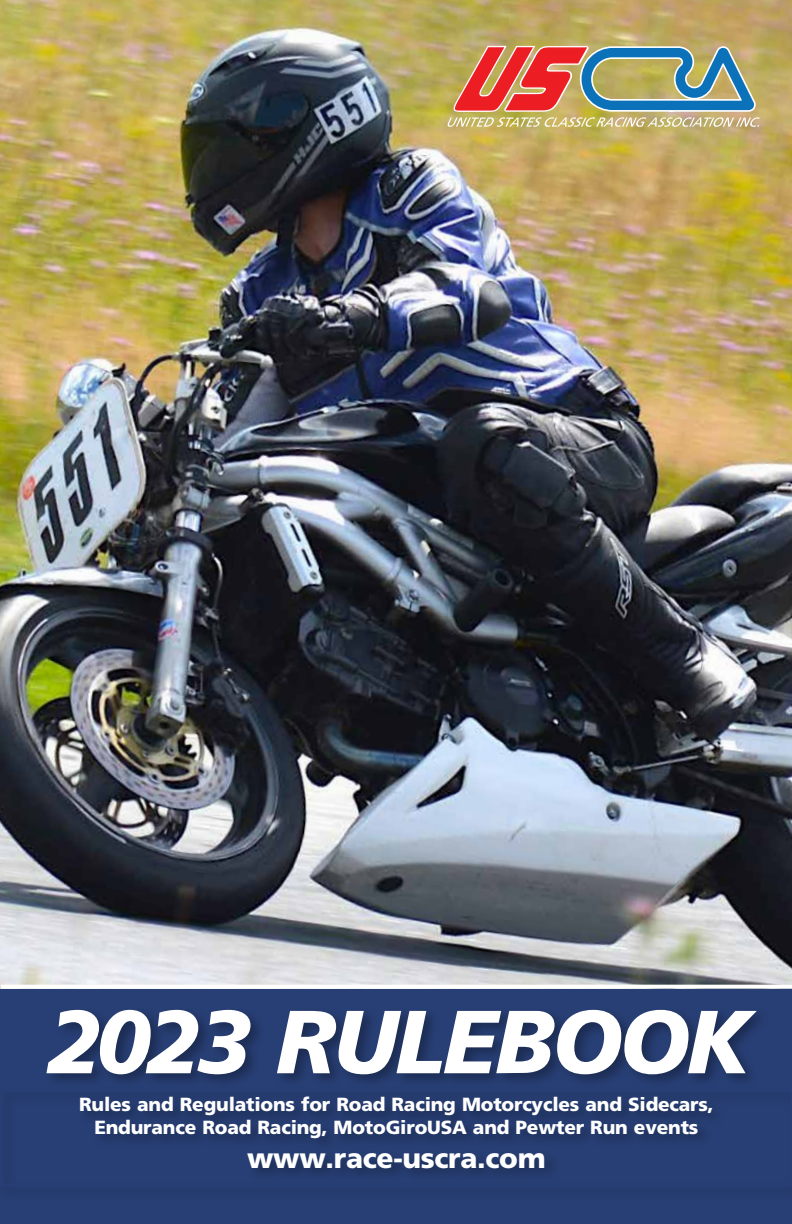
<style>
.page{position:relative;width:792px;height:1224px;background:#fff}
.page>*{position:absolute;margin:0;border:0;box-sizing:border-box;transform-origin:0 0}
.t1{font:italic 900 89.4px "Frutiger LT Std";letter-spacing:-.025em;color:#fff}
.t2{font:900 28px "Frutiger LT Std";letter-spacing:-.01em;color:#fff}
.t3{font:900 19px/22.8px "Frutiger LT Std";letter-spacing:-.01em;color:#fff;text-align:center}
</style>
<div class="page">
<div style="left:1px;top:938px;width:791px;height:286px;background:#283f75"></div>
<div style="left:0;top:1007px;width:792px;height:195px;background:#000;opacity:.3"></div>
<img style="left:1px;top:0;width:791px;height:985px">
<hr style="left:1px;top:985px;width:791px;height:4px;background:#fff">
<svg style="left:448px;top:46px;width:312px;height:81px;background:#b29379"></svg>
<h1 class="t1" style="left:46px;top:989px;width:706px">2023 RULEBOOK</h1>
<p class="t3" style="left:79px;top:1093px;width:636px">Rules and Regulations for Road Racing Motorcycles and Sidecars,<br>Endurance Road Racing, MotoGiroUSA and Pewter Run events</p>
<h2 class="t2" style="left:247px;top:1141px;width:300px">www.race-uscra.com</h2>
</div>
